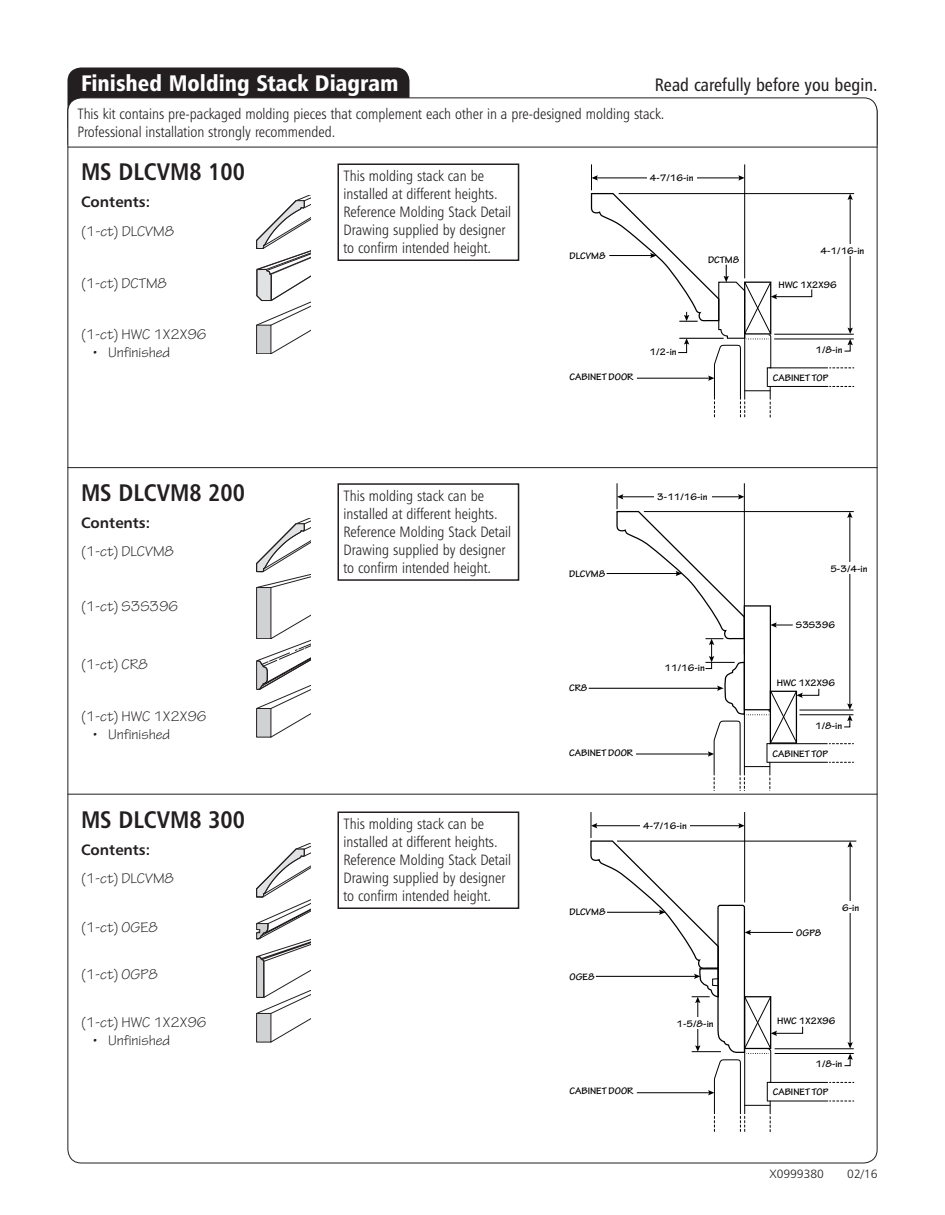
<style>
.page{position:relative;width:945px;height:1215px;background:#fff}
.page>*{position:absolute;margin:0;border:0;box-sizing:border-box;transform-origin:0 0}
.t1{font:24px "Humanist 777 BT Bold Condensed B";color:#231f20}
.t2{font:22.5px "Humanist 777 BT Black Condensed B";color:#fff}
.t3{font:18px "Humanist 777 BT Roman Condensed B";color:#231f20}
.t4{font:15px/18px "Humanist 777 BT Light Condensed B";color:#231f20}
.t5{font:15px "Tekton Pro";color:#231f20}
.t6{font:15px "Humanist 777 BT Bold B";color:#231f20}
.t7{font:12px "Humanist 777 BT Light B";color:#231f20}
.t8{font:700 10.05px "Tekton Pro";color:#000}
</style>
<div class="page">
<div style="left:68px;top:68px;width:342px;height:72px;background:#231f20;border-radius:14px"></div>
<hr style="left:68px;top:147px;width:810px;height:1px;background:#231f20">
<svg style="left:67px;top:97px;width:811px;height:49px"></svg>
<hr style="left:68px;top:467px;width:810px;height:1px;background:#231f20">
<hr style="left:68px;top:794px;width:810px;height:1px;background:#231f20">
<div style="left:338px;top:483px;width:181px;height:98px;border:2px solid #231f20"></div>
<div style="left:338px;top:164px;width:181px;height:97px;border:2px solid #231f20"></div>
<div style="left:338px;top:812px;width:181px;height:97px;border:2px solid #231f20"></div>
<hr style="left:774px;top:334px;width:80px;height:1px;background:#000">
<hr style="left:850px;top:198px;width:1px;height:132px;background:#000">
<svg style="left:848px;top:194px;width:5px;height:6px"></svg>
<div style="left:844px;top:244px;width:16px;height:12px;background:#fff"></div>
<hr style="left:619px;top:193px;width:235px;height:1px;background:#000">
<hr style="left:774px;top:339px;width:80px;height:1px;background:#000">
<svg style="left:844px;top:328px;width:9px;height:24px"></svg>
<hr style="left:769px;top:368px;width:59px;height:1px;background:#000">
<hr style="left:768px;top:386px;width:60px;height:1px;background:#000">
<svg style="left:830px;top:368px;width:24px;height:1px"></svg>
<svg style="left:830px;top:386px;width:24px;height:1px"></svg>
<svg style="left:590px;top:164px;width:222px;height:254px"></svg>
<hr style="left:799px;top:710px;width:54px;height:1px;background:#000">
<hr style="left:849px;top:516px;width:1px;height:189px;background:#000">
<svg style="left:847px;top:512px;width:6px;height:6px"></svg>
<div style="left:844px;top:562px;width:15px;height:12px;background:#fff"></div>
<hr style="left:644px;top:511px;width:210px;height:1px;background:#000">
<hr style="left:799px;top:714px;width:54px;height:1px;background:#000">
<svg style="left:843px;top:703px;width:10px;height:25px"></svg>
<hr style="left:607px;top:573px;width:71px;height:1px;background:#000">
<hr style="left:589px;top:688px;width:130px;height:1px;background:#000">
<hr style="left:769px;top:743px;width:59px;height:1px;background:#000">
<hr style="left:767px;top:762px;width:61px;height:1px;background:#000">
<svg style="left:829px;top:743px;width:25px;height:1px"></svg>
<svg style="left:829px;top:762px;width:25px;height:1px"></svg>
<svg style="left:615px;top:483px;width:205px;height:306px"></svg>
<hr style="left:775px;top:1048px;width:79px;height:1px;background:#000">
<hr style="left:850px;top:845px;width:1px;height:199px;background:#000">
<svg style="left:847px;top:842px;width:6px;height:5px"></svg>
<svg style="left:847px;top:1042px;width:6px;height:6px"></svg>
<div style="left:844px;top:901px;width:16px;height:12px;background:#fff"></div>
<hr style="left:617px;top:841px;width:239px;height:1px;background:#000">
<hr style="left:775px;top:1053px;width:79px;height:1px;background:#000">
<svg style="left:844px;top:1054px;width:9px;height:12px"></svg>
<hr style="left:769px;top:1082px;width:59px;height:1px;background:#000">
<hr style="left:768px;top:1101px;width:60px;height:1px;background:#000">
<svg style="left:830px;top:1082px;width:24px;height:1px"></svg>
<svg style="left:830px;top:1101px;width:24px;height:1px"></svg>
<svg style="left:590px;top:812px;width:213px;height:321px"></svg>
<svg style="left:256px;top:195px;width:55px;height:159px"></svg>
<svg style="left:256px;top:518px;width:54px;height:219px"></svg>
<svg style="left:256px;top:843px;width:54px;height:199px"></svg>
<h2 class="t2" style="left:81px;top:69px;width:319px">Finished Molding Stack Diagram</h2>
<p class="t3" style="left:655px;top:73px;width:224px">Read carefully before you begin.</p>
<p class="t4" style="left:77px;top:104px;width:589px">This kit contains pre-packaged molding pieces that complement each other in a pre-designed molding stack.<br>Professional installation strongly recommended.</p>
<h1 class="t1" style="left:81px;top:156px;width:166px">MS DLCVM8 100</h1>
<p class="t6" style="left:81px;top:192px;width:71px">Contents:</p>
<p class="t5" style="left:81px;top:223px;width:95px">(1-ct) DLCVM8</p>
<p class="t5" style="left:81px;top:275px;width:88px">(1-ct) DCTM8</p>
<p class="t5" style="left:81px;top:326px;width:127px">(1-ct) HWC 1X2X96</p>
<p class="t5" style="left:93px;top:344px;width:79px">• Unfinished</p>
<h1 class="t1" style="left:81px;top:477px;width:166px">MS DLCVM8 200</h1>
<p class="t6" style="left:81px;top:513px;width:71px">Contents:</p>
<p class="t5" style="left:81px;top:543px;width:95px">(1-ct) DLCVM8</p>
<p class="t5" style="left:81px;top:598px;width:99px">(1-ct) S3S396</p>
<p class="t5" style="left:81px;top:656px;width:68px">(1-ct) CR8</p>
<p class="t5" style="left:81px;top:707px;width:127px">(1-ct) HWC 1X2X96</p>
<p class="t5" style="left:93px;top:725px;width:79px">• Unfinished</p>
<h1 class="t1" style="left:81px;top:804px;width:166px">MS DLCVM8 300</h1>
<p class="t6" style="left:81px;top:840px;width:71px">Contents:</p>
<p class="t5" style="left:81px;top:870px;width:95px">(1-ct) DLCVM8</p>
<p class="t5" style="left:81px;top:918px;width:79px">(1-ct) OGE8</p>
<p class="t5" style="left:81px;top:966px;width:78px">(1-ct) OGP8</p>
<p class="t5" style="left:81px;top:1014px;width:127px">(1-ct) HWC 1X2X96</p>
<p class="t5" style="left:93px;top:1032px;width:79px">• Unfinished</p>
<p class="t4" style="left:344px;top:167px;width:169px">This molding stack can be installed at different heights.<br>Reference Molding Stack Detail<br>Drawing supplied by designer to confirm intended height.</p>
<p class="t4" style="left:344px;top:486px;width:169px">This molding stack can be installed at different heights.<br>Reference Molding Stack Detail<br>Drawing supplied by designer to confirm intended height.</p>
<p class="t4" style="left:344px;top:815px;width:169px">This molding stack can be installed at different heights.<br>Reference Molding Stack Detail<br>Drawing supplied by designer to confirm intended height.</p>
<p class="t8" style="left:570px;top:250px;width:38px">DLCVM8</p>
<p class="t8" style="left:650px;top:172px;width:45px">4-7/16-in</p>
<p class="t8" style="left:708px;top:254px;width:33px">DCTM8</p>
<p class="t8" style="left:650px;top:346px;width:29px">1/2-in</p>
<p class="t8" style="left:821px;top:245px;width:45px">4-1/16-in</p>
<p class="t8" style="left:778px;top:279px;width:60px">HWC 1X2X96</p>
<p class="t8" style="left:815px;top:344px;width:29px">1/8-in</p>
<p class="t8" style="left:570px;top:371px;width:65px">CABINET DOOR</p>
<p class="t8" style="left:773px;top:372px;width:57px">CABINET TOP</p>
<p class="t8" style="left:569px;top:568px;width:38px">DLCVM8</p>
<p class="t8" style="left:569px;top:682px;width:20px">CR8</p>
<p class="t8" style="left:657px;top:491px;width:52px">3-11/16-in</p>
<p class="t8" style="left:665px;top:662px;width:42px">11/16-in</p>
<p class="t8" style="left:830px;top:563px;width:39px">5-3/4-in</p>
<p class="t8" style="left:796px;top:619px;width:41px">S3S396</p>
<p class="t8" style="left:777px;top:677px;width:60px">HWC 1X2X96</p>
<p class="t8" style="left:815px;top:720px;width:29px">1/8-in</p>
<p class="t8" style="left:569px;top:747px;width:65px">CABINET DOOR</p>
<p class="t8" style="left:772px;top:747px;width:57px">CABINET TOP</p>
<p class="t8" style="left:569px;top:906px;width:38px">DLCVM8</p>
<p class="t8" style="left:569px;top:970px;width:27px">OGE8</p>
<p class="t8" style="left:643px;top:820px;width:45px">4-7/16-in</p>
<p class="t8" style="left:677px;top:1018px;width:39px">1-5/8-in</p>
<p class="t8" style="left:796px;top:927px;width:27px">OGP8</p>
<p class="t8" style="left:842px;top:901px;width:19px">6-in</p>
<p class="t8" style="left:777px;top:1015px;width:60px">HWC 1X2X96</p>
<p class="t8" style="left:815px;top:1058px;width:29px">1/8-in</p>
<p class="t8" style="left:569px;top:1085px;width:65px">CABINET DOOR</p>
<p class="t8" style="left:773px;top:1086px;width:57px">CABINET TOP</p>
<p class="t7" style="left:770px;top:1166px;width:56px">X0999380</p>
<p class="t7" style="left:847px;top:1166px;width:32px">02/16</p>
</div>
